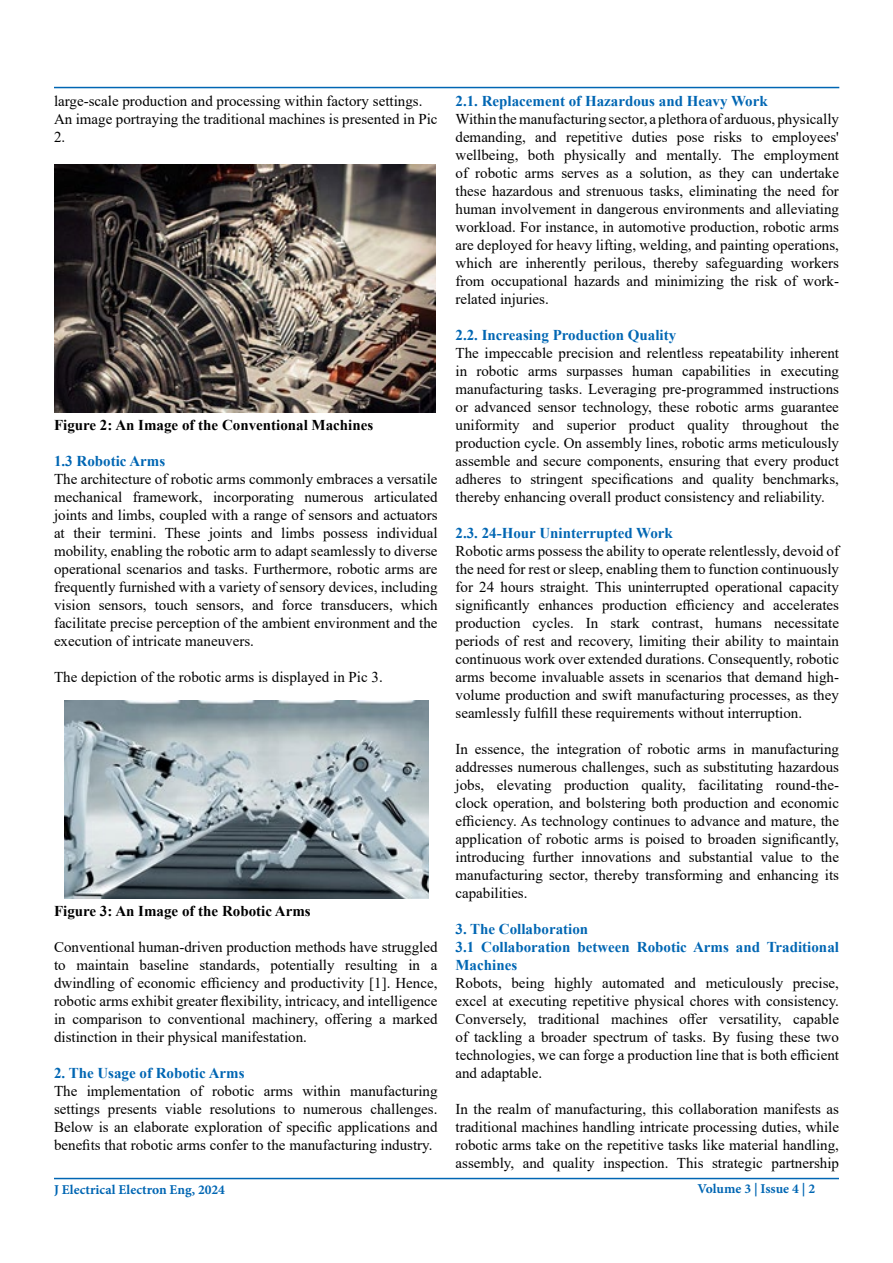
<style>
.page{position:relative;width:893px;height:1263px;background:#fff}
.page>*{position:absolute;margin:0;border:0;box-sizing:border-box;transform-origin:0 0}
.t1{font:15px/18px "Times New Roman";color:#000;text-align:justify}
.t2{font:700 15px/18px "Times New Roman";color:#0066b3}
.t3{font:700 15px "Times New Roman";color:#000}
.t4{font:700 13.5px "Minion Pro";color:#0066b3}
</style>
<div class="page">
<hr style="left:54px;top:1178px;width:785px;height:1px;background:#0066b3">
<hr style="left:54px;top:87px;width:785px;height:1px;background:#0066b3">
<img style="left:54px;top:164px;width:382px;height:248px">
<img style="left:65px;top:701px;width:364px;height:197px">
<p class="t1" style="left:54px;top:92px;width:385px;text-align:left">large-scale production and processing within factory settings.<br>An image portraying the traditional machines is presented in Pic<br>2.</p>
<p class="t3" style="left:54px;top:414px;width:321px">Figure 2: An Image of the Conventional Machines</p>
<p class="t2" style="left:54px;top:452px;width:113px">1.3 Robotic Arms</p>
<p class="t1" style="left:54px;top:470px;width:385px">The architecture of robotic arms commonly embraces a versatile mechanical framework, incorporating numerous articulated joints and limbs, coupled with a range of sensors and actuators at their termini. These joints and limbs possess individual mobility, enabling the robotic arm to adapt seamlessly to diverse operational scenarios and tasks. Furthermore, robotic arms are frequently furnished with a variety of sensory devices, including vision sensors, touch sensors, and force transducers, which facilitate precise perception of the ambient environment and the execution of intricate maneuvers.</p>
<p class="t1" style="left:54px;top:668px;width:330px">The depiction of the robotic arms is displayed in Pic 3.</p>
<p class="t3" style="left:54px;top:900px;width:258px">Figure 3: An Image of the Robotic Arms</p>
<p class="t1" style="left:54px;top:938px;width:385px">Conventional human-driven production methods have struggled to maintain baseline standards, potentially resulting in a dwindling of economic efficiency and productivity [1]. Hence, robotic arms exhibit greater flexibility, intricacy, and intelligence in comparison to conventional machinery, offering a marked distinction in their physical manifestation.</p>
<p class="t2" style="left:54px;top:1064px;width:192px">2. The Usage of Robotic Arms</p>
<p class="t1" style="left:54px;top:1082px;width:385px">The implementation of robotic arms within manufacturing settings presents viable resolutions to numerous challenges.<br>Below is an elaborate exploration of specific applications and benefits that robotic arms confer to the manufacturing industry.</p>
<p class="t2" style="left:455px;top:91px;width:314px">2.1. Replacement of Hazardous and Heavy Work</p>
<p class="t1" style="left:455px;top:109px;width:385px">Within the manufacturing sector, a plethora of arduous, physically demanding, and repetitive duties pose risks to employees' wellbeing, both physically and mentally. The employment of robotic arms serves as a solution, as they can undertake these hazardous and strenuous tasks, eliminating the need for human involvement in dangerous environments and alleviating workload. For instance, in automotive production, robotic arms are deployed for heavy lifting, welding, and painting operations, which are inherently perilous, thereby safeguarding workers from occupational hazards and minimizing the risk of work&shy;related injuries.</p>
<p class="t2" style="left:455px;top:325px;width:222px">2.2. Increasing Production Quality</p>
<p class="t1" style="left:455px;top:343px;width:385px">The impeccable precision and relentless repeatability inherent in robotic arms surpasses human capabilities in executing manufacturing tasks. Leveraging pre-programmed instructions or advanced sensor technology, these robotic arms guarantee uniformity and superior product quality throughout the production cycle. On assembly lines, robotic arms meticulously assemble and secure components, ensuring that every product adheres to stringent specifications and quality benchmarks, thereby enhancing overall product consistency and reliability.</p>
<p class="t2" style="left:455px;top:523px;width:219px">2.3. 24-Hour Uninterrupted Work</p>
<p class="t1" style="left:455px;top:541px;width:385px">Robotic arms possess the ability to operate relentlessly, devoid of the need for rest or sleep, enabling them to function continuously for 24 hours straight. This uninterrupted operational capacity significantly enhances production efficiency and accelerates production cycles. In stark contrast, humans necessitate periods of rest and recovery, limiting their ability to maintain continuous work over extended durations. Consequently, robotic arms become invaluable assets in scenarios that demand high&shy;volume production and swift manufacturing processes, as they seamlessly fulfill these requirements without interruption.</p>
<p class="t1" style="left:455px;top:739px;width:385px">In essence, the integration of robotic arms in manufacturing addresses numerous challenges, such as substituting hazardous jobs, elevating production quality, facilitating round-the&shy;clock operation, and bolstering both production and economic efficiency. As technology continues to advance and mature, the application of robotic arms is poised to broaden significantly, introducing further innovations and substantial value to the manufacturing sector, thereby transforming and enhancing its capabilities.</p>
<p class="t2" style="left:455px;top:919px;width:385px">3. The Collaboration<br>3.1 Collaboration between Robotic Arms and Traditional<br>Machines</p>
<p class="t1" style="left:455px;top:973px;width:385px">Robots, being highly automated and meticulously precise, excel at executing repetitive physical chores with consistency.<br>Conversely, traditional machines offer versatility, capable of tackling a broader spectrum of tasks. By fusing these two technologies, we can forge a production line that is both efficient and adaptable.</p>
<p class="t1" style="left:455px;top:1099px;width:385px">In the realm of manufacturing, this collaboration manifests as traditional machines handling intricate processing duties, while robotic arms take on the repetitive tasks like material handling, assembly, and quality inspection. This strategic partnership</p>
<p class="t4" style="left:54px;top:1180px;width:173px">J Electrical Electron Eng, 2024</p>
<p class="t4" style="left:697px;top:1179px;width:119px">Volume 3 | Issue 4 | 2</p>
</div>
